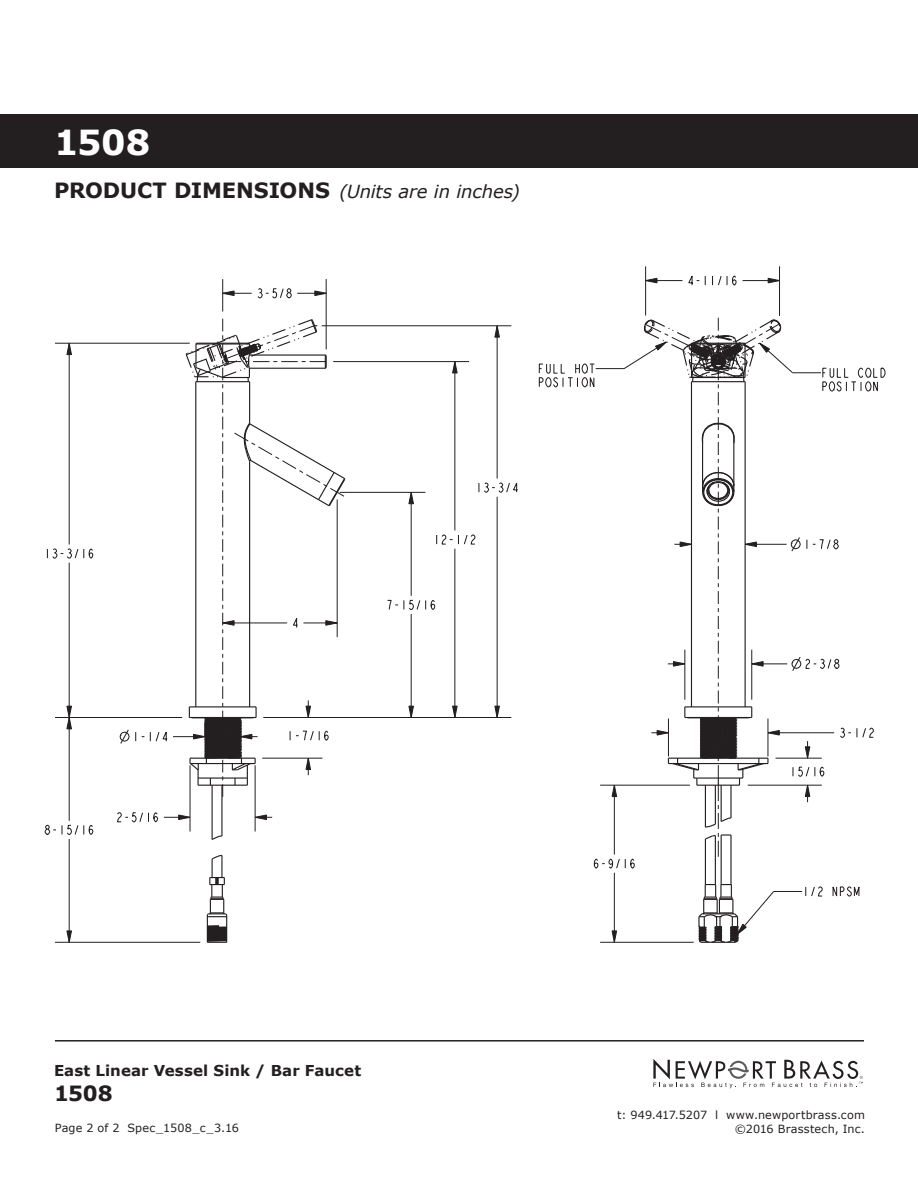
<style>
.page{position:relative;width:918px;height:1188px;background:#fff}
.page>*{position:absolute;margin:0;border:0;box-sizing:border-box;transform-origin:0 0}
.t1{font:700 34.5px "Verdana";color:#fff}
.t2{font:700 21px "Verdana";color:#231f20}
.t3{font:italic 18px "Verdana";letter-spacing:-.01em;color:#231f20}
.t4{font:700 15px "Verdana";letter-spacing:.005em;color:#231f20}
.t5{font:11.25px/13.5px "Verdana";letter-spacing:.015em;color:#231f20;text-align:right}
.s1{font-weight:700;font-style:normal;font-size:21px}
</style>
<div class="page">
<svg style="left:653px;top:1059px;width:210px;height:29px"></svg>
<hr style="left:55px;top:1040px;width:809px;height:2px;background:#231f20">
<div style="left:0;top:114px;width:918px;height:54px;background:#231f20"></div>
<svg style="left:478px;top:478px;width:40px;height:15px"></svg>
<svg style="left:494px;top:706px;width:6px;height:11px"></svg>
<svg style="left:494px;top:326px;width:6px;height:12px"></svg>
<svg style="left:688px;top:275px;width:11px;height:11px"></svg>
<svg style="left:712px;top:275px;width:25px;height:11px"></svg>
<svg style="left:768px;top:278px;width:11px;height:6px"></svg>
<svg style="left:646px;top:278px;width:12px;height:6px"></svg>
<svg style="left:47px;top:548px;width:47px;height:11px"></svg>
<svg style="left:66px;top:344px;width:6px;height:11px"></svg>
<svg style="left:119px;top:729px;width:17px;height:15px"></svg>
<svg style="left:150px;top:732px;width:18px;height:10px"></svg>
<svg style="left:436px;top:534px;width:40px;height:11px"></svg>
<svg style="left:452px;top:362px;width:6px;height:12px"></svg>
<svg style="left:452px;top:706px;width:6px;height:11px"></svg>
<svg style="left:387px;top:599px;width:49px;height:11px"></svg>
<svg style="left:408px;top:706px;width:6px;height:11px"></svg>
<svg style="left:408px;top:493px;width:6px;height:11px"></svg>
<svg style="left:44px;top:824px;width:50px;height:11px"></svg>
<svg style="left:66px;top:706px;width:6px;height:23px"></svg>
<svg style="left:66px;top:930px;width:6px;height:12px"></svg>
<svg style="left:611px;top:930px;width:6px;height:12px"></svg>
<svg style="left:832px;top:886px;width:28px;height:11px"></svg>
<hr style="left:645px;top:266px;width:1px;height:50px;background:#231f20">
<hr style="left:779px;top:266px;width:1px;height:50px;background:#231f20">
<hr style="left:743px;top:280px;width:37px;height:1px;background:#231f20">
<hr style="left:646px;top:280px;width:36px;height:1px;background:#231f20">
<hr style="left:614px;top:873px;width:1px;height:69px;background:#231f20">
<hr style="left:600px;top:942px;width:94px;height:1px;background:#231f20">
<hr style="left:55px;top:942px;width:145px;height:1px;background:#231f20">
<svg style="left:117px;top:811px;width:73px;height:12px"></svg>
<svg style="left:254px;top:814px;width:18px;height:6px"></svg>
<hr style="left:69px;top:343px;width:1px;height:201px;background:#231f20">
<hr style="left:69px;top:563px;width:1px;height:155px;background:#231f20">
<hr style="left:69px;top:718px;width:1px;height:103px;background:#231f20">
<hr style="left:69px;top:839px;width:1px;height:103px;background:#231f20">
<hr style="left:173px;top:736px;width:32px;height:1px;background:#231f20">
<hr style="left:55px;top:717px;width:127px;height:1px;background:#231f20">
<hr style="left:263px;top:717px;width:248px;height:1px;background:#231f20">
<hr style="left:190px;top:765px;width:1px;height:67px;background:#231f20">
<hr style="left:222px;top:279px;width:1px;height:33px;background:#231f20">
<hr style="left:255px;top:765px;width:1px;height:67px;background:#231f20">
<hr style="left:326px;top:279px;width:1px;height:70px;background:#231f20">
<hr style="left:340px;top:492px;width:85px;height:1px;background:#231f20">
<hr style="left:411px;top:492px;width:1px;height:104px;background:#231f20">
<hr style="left:411px;top:614px;width:1px;height:104px;background:#231f20">
<hr style="left:455px;top:362px;width:1px;height:168px;background:#231f20">
<hr style="left:455px;top:549px;width:1px;height:169px;background:#231f20">
<hr style="left:497px;top:326px;width:1px;height:153px;background:#231f20">
<hr style="left:497px;top:497px;width:1px;height:221px;background:#231f20">
<hr style="left:333px;top:361px;width:136px;height:1px;background:#231f20">
<hr style="left:55px;top:343px;width:135px;height:1px;background:#231f20">
<hr style="left:322px;top:325px;width:189px;height:1px;background:#231f20">
<svg style="left:222px;top:287px;width:105px;height:13px"></svg>
<hr style="left:705px;top:839px;width:1px;height:46px;background:#231f20">
<hr style="left:715px;top:835px;width:1px;height:50px;background:#231f20">
<hr style="left:721px;top:835px;width:1px;height:50px;background:#231f20">
<hr style="left:730px;top:835px;width:2px;height:50px;background:#231f20">
<hr style="left:212px;top:785px;width:1px;height:54px;background:#231f20">
<hr style="left:221px;top:785px;width:2px;height:51px;background:#231f20">
<svg style="left:211px;top:835px;width:11px;height:5px"></svg>
<svg style="left:698px;top:884px;width:125px;height:59px"></svg>
<svg style="left:206px;top:854px;width:22px;height:89px"></svg>
<svg style="left:185px;top:318px;width:161px;height:479px"></svg>
<svg style="left:538px;top:318px;width:348px;height:552px"></svg>
<h1 class="t1" style="left:54px;top:121px;width:98px">1508</h1>
<h3 class="t3" style="left:54px;top:180px;width:467px"><span class="s1">PRODUCT DIMENSIONS</span> (Units are in inches)</h3>
<h3 class="t4" style="left:54px;top:1061px;width:309px">East Linear Vessel Sink / Bar Faucet</h3>
<h2 class="t2" style="left:54px;top:1080px;width:60px">1508</h2>
<p class="t5" style="left:55px;top:1121px;width:186px">Page 2 of 2 Spec_1508_c_3.16</p>
<p class="t5" style="left:617px;top:1108px;width:249px">t: 949.417.5207 l www.newportbrass.com ©2016 Brasstech, Inc.</p>
</div>
